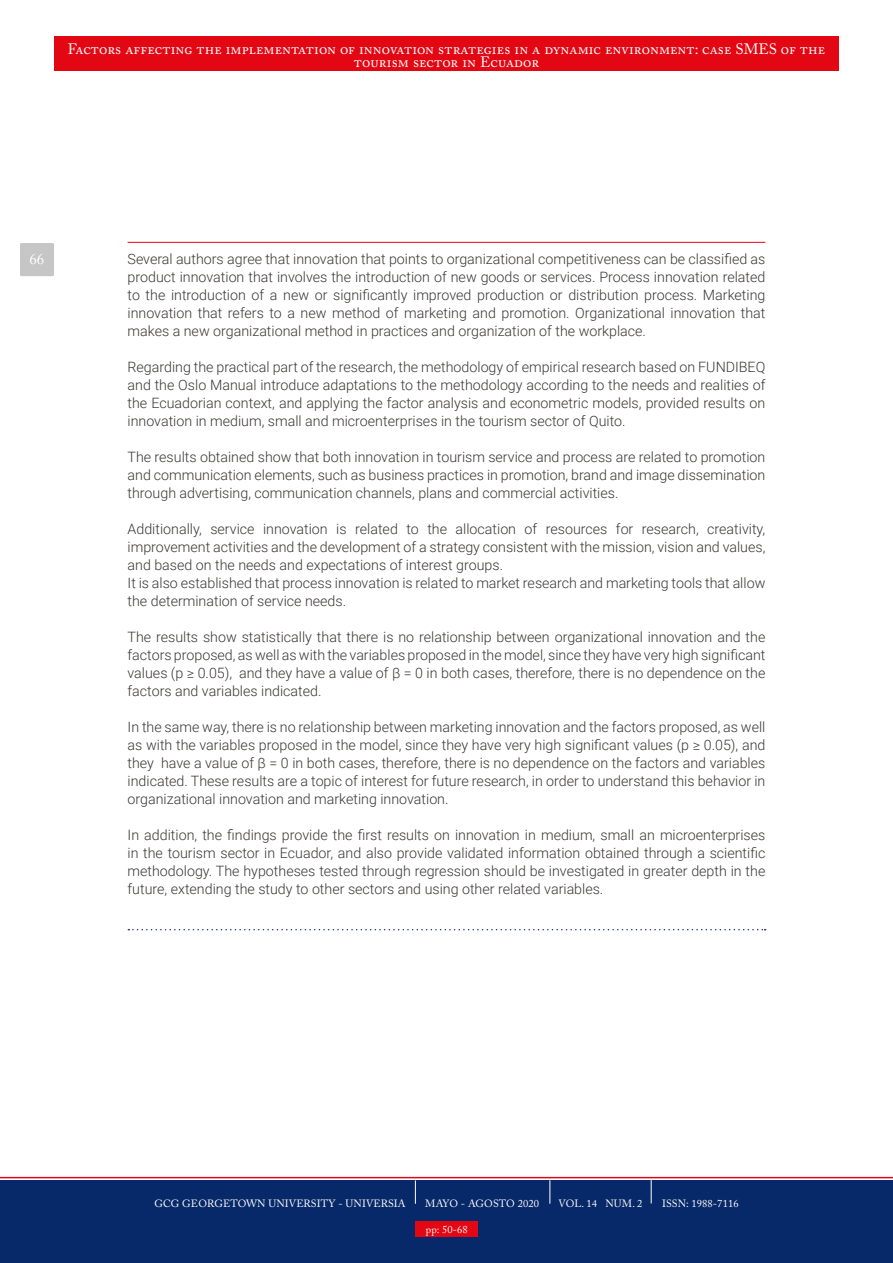
<style>
.page{position:relative;width:893px;height:1263px;background:#fff}
.page>*{position:absolute;margin:0;border:0;box-sizing:border-box;transform-origin:0 0}
.t1{font:15px/13.5px "Adobe Caslon Pro";letter-spacing:.005em;color:#fff;text-align:center}
.t2{font:300 14.25px/18px "Roboto";color:#3a3835;text-align:justify}
.t3{font:10.5px "Adobe Caslon Pro";letter-spacing:.01em;color:#fff}
</style>
<div class="page">
<div style="left:54px;top:37px;width:785px;height:34px;background:#e30613"></div>
<div style="left:0;top:1180px;width:893px;height:83px;background:#082969"></div>
<svg style="left:0;top:1177px;width:893px;height:27px"></svg>
<div style="left:20px;top:243px;width:34px;height:33px;background:#c6c6c6;border-radius:2px"></div>
<hr style="left:128px;top:242px;width:637px;height:1px;background:#e30613">
<svg style="left:128px;top:929px;width:638px;height:1px"></svg>
<div style="left:415px;top:1221px;width:63px;height:16px;background:#e30613"></div>
<p class="t1" style="left:68px;top:42px;width:759px">Factors affecting the implementation of innovation strategies in a dynamic environment: case SMES of the tourism sector in Ecuador</p>
<p class="t1" style="left:29px;top:252px;width:16px">66</p>
<p class="t2" style="left:128px;top:250px;width:639px">Several authors agree that innovation that points to organizational competitiveness can be classified as product innovation that involves the introduction of new goods or services. Process innovation related to the introduction of a new or significantly improved production or distribution process. Marketing innovation that refers to a new method of marketing and promotion. Organizational innovation that makes a new organizational method in practices and organization of the workplace.</p>
<p class="t2" style="left:128px;top:358px;width:639px">Regarding the practical part of the research, the methodology of empirical research based on FUNDIBEQ and the Oslo Manual introduce adaptations to the methodology according to the needs and realities of the Ecuadorian context, and applying the factor analysis and econometric models, provided results on innovation in medium, small and microenterprises in the tourism sector of Quito.</p>
<p class="t2" style="left:128px;top:448px;width:639px">The results obtained show that both innovation in tourism service and process are related to promotion and communication elements, such as business practices in promotion, brand and image dissemination through advertising, communication channels, plans and commercial activities.</p>
<p class="t2" style="left:128px;top:520px;width:639px;text-align:left">Additionally, service innovation is related to the allocation of resources for research, creativity, improvement activities and the development of a strategy consistent with the mission, vision and values, and based on the needs and expectations of interest groups.<br>It is also established that process innovation is related to market research and marketing tools that allow the determination of service needs.</p>
<p class="t2" style="left:128px;top:628px;width:639px">The results show statistically that there is no relationship between organizational innovation and the factors proposed, as well as with the variables proposed in the model, since they have very high significant values (p ≥ 0.05), and they have a value of β = 0 in both cases, therefore, there is no dependence on the factors and variables indicated.</p>
<p class="t2" style="left:128px;top:718px;width:639px">In the same way, there is no relationship between marketing innovation and the factors proposed, as well as with the variables proposed in the model, since they have very high significant values (p ≥ 0.05), and they have a value of β = 0 in both cases, therefore, there is no dependence on the factors and variables indicated. These results are a topic of interest for future research, in order to understand this behavior in organizational innovation and marketing innovation.</p>
<p class="t2" style="left:128px;top:826px;width:639px">In addition, the findings provide the first results on innovation in medium, small an microenterprises in the tourism sector in Ecuador, and also provide validated information obtained through a scientific methodology. The hypotheses tested through regression should be investigated in greater depth in the future, extending the study to other sectors and using other related variables.</p>
<p class="t3" style="left:154px;top:1197px;width:253px">GCG GEORGETOWN UNIVERSITY - UNIVERSIA</p>
<p class="t3" style="left:425px;top:1197px;width:115px">MAYO - AGOSTO 2020</p>
<p class="t3" style="left:559px;top:1197px;width:85px">VOL. 14 NUM. 2</p>
<p class="t3" style="left:662px;top:1197px;width:78px">ISSN: 1988-7116</p>
<p class="t3" style="left:426px;top:1223px;width:43px">pp: 50-68</p>
</div>
